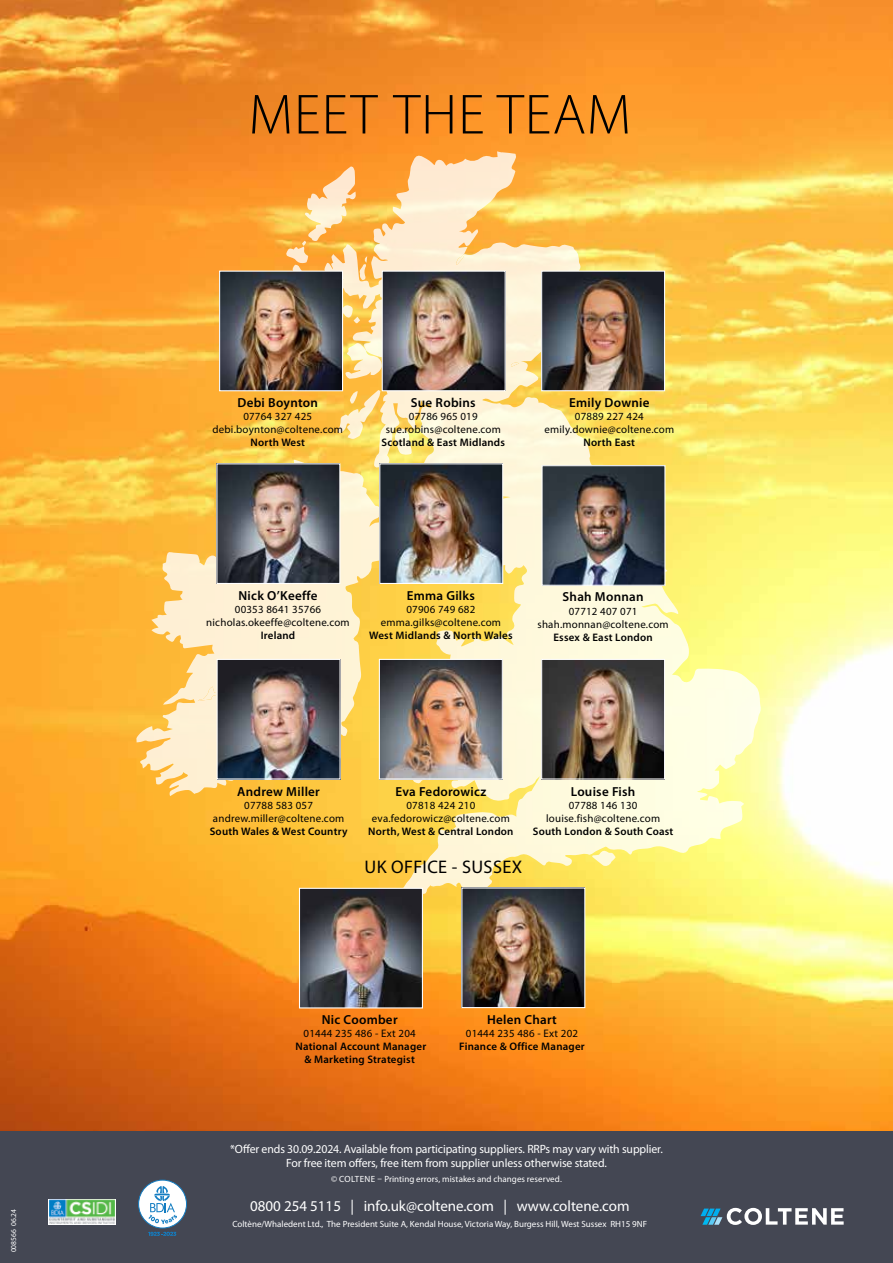
<style>
.page{position:relative;width:893px;height:1263px;background:#fff}
.page>*{position:absolute;margin:0;border:0;box-sizing:border-box;transform-origin:0 0}
.t1{font:300 57px "Myriad Pro";letter-spacing:.02em;color:#000}
.t2{font:18.3px "Myriad Pro";letter-spacing:.02em;color:#000}
.t3{font:15px "Myriad Pro";color:#fff}
.t4{font:600 13.05px "Myriad Pro";letter-spacing:.02em;color:#000}
.t5{font:12px/14.4px "Myriad Pro";letter-spacing:-.01em;color:#fff;text-align:center}
.t6{font:10.95px/13px "Myriad Pro";letter-spacing:.02em;color:#000;text-align:center}
.t7{font:600 10.95px/13px "Myriad Pro";letter-spacing:.02em;color:#000;text-align:center}
.t8{font:9px "Myriad Pro";color:#fff}
.t9{font:7.5px "Myriad Pro";color:#fff}
</style>
<div class="page">
<img style="left:0;top:0;width:893px;height:1131px">
<svg style="left:324px;top:151px;width:437px;height:763px;background:#fde48d"></svg>
<svg style="left:136px;top:460px;width:259px;height:336px;background:#f9d789"></svg>
<svg style="left:393px;top:428px;width:19px;height:27px"></svg>
<svg style="left:592px;top:850px;width:24px;height:17px"></svg>
<svg style="left:343px;top:340px;width:39px;height:39px;background:#fce5a8"></svg>
<svg style="left:338px;top:390px;width:42px;height:49px;background:#fcd87f"></svg>
<svg style="left:456px;top:254px;width:8px;height:10px"></svg>
<svg style="left:285px;top:166px;width:82px;height:157px;background:#fcc16c"></svg>
<svg style="left:511px;top:362px;width:8px;height:5px"></svg>
<svg style="left:198px;top:686px;width:19px;height:15px"></svg>
<div style="left:0;top:1131px;width:893px;height:132px;background:#444753"></div>
<img style="left:48px;top:1199px;width:67px;height:25px">
<svg style="left:700px;top:1208px;width:144px;height:17px"></svg>
<img style="left:543px;top:467px;width:120px;height:117px">
<div style="left:541px;top:465px;width:124px;height:121px;border:1px solid #fff"></div>
<img style="left:384px;top:273px;width:120px;height:116px">
<div style="left:382px;top:271px;width:124px;height:120px;border:1px solid #fff"></div>
<img style="left:218px;top:465px;width:120px;height:117px">
<img style="left:221px;top:273px;width:120px;height:116px">
<div style="left:219px;top:271px;width:124px;height:120px;border:1px solid #fff"></div>
<img style="left:381px;top:465px;width:120px;height:117px">
<div style="left:379px;top:463px;width:124px;height:121px;border:1px solid #fff"></div>
<img style="left:543px;top:273px;width:120px;height:116px">
<div style="left:541px;top:271px;width:124px;height:120px;border:1px solid #fff"></div>
<img style="left:301px;top:890px;width:120px;height:116px">
<div style="left:299px;top:888px;width:124px;height:120px;border:1px solid #fff"></div>
<img style="left:463px;top:889px;width:120px;height:117px">
<img style="left:543px;top:661px;width:120px;height:116px">
<div style="left:541px;top:659px;width:124px;height:120px;border:1px solid #fff"></div>
<img style="left:219px;top:661px;width:120px;height:116px">
<img style="left:381px;top:661px;width:120px;height:116px">
<div style="left:379px;top:659px;width:124px;height:120px;border:1px solid #fff"></div>
<div style="left:139px;top:1180px;width:48px;height:48px;background:#fff;border-radius:50%"></div>
<div style="left:138px;top:1180px;width:49px;height:48px;border:1px solid #137dc2;border-radius:50%"></div>
<svg style="left:148px;top:1186px;width:29px;height:38px"></svg>
<svg style="left:148px;top:1232px;width:28px;height:4px"></svg>
<p class="t9" style="left:9px;top:1252px;width:45px;rotate:-90deg">008566 06.24</p>
<h1 class="t1" style="left:249px;top:80px;width:384px">MEET THE TEAM</h1>
<p class="t4" style="left:237px;top:394px;width:82px">Debi Boynton</p>
<p class="t6" style="left:212px;top:409px;width:132px">07764 327 425 debi.boynton@coltene.com</p>
<p class="t7" style="left:250px;top:436px;width:56px">North West</p>
<p class="t4" style="left:411px;top:394px;width:66px">Sue Robins</p>
<p class="t6" style="left:386px;top:410px;width:117px">07786 965 019 sue.robins@coltene.com</p>
<p class="t7" style="left:382px;top:436px;width:125px">Scotland &amp; East Midlands</p>
<p class="t4" style="left:569px;top:394px;width:82px">Emily Downie</p>
<p class="t6" style="left:544px;top:409px;width:131px">07889 227 424 emily.downie@coltene.com</p>
<p class="t7" style="left:584px;top:436px;width:53px">North East</p>
<p class="t4" style="left:238px;top:587px;width:81px">Nick O’Keeffe</p>
<p class="t6" style="left:206px;top:602px;width:145px">00353 8641 35766 nicholas.okeeffe@coltene.com</p>
<p class="t7" style="left:261px;top:628px;width:36px">Ireland</p>
<p class="t4" style="left:407px;top:587px;width:70px">Emma Gilks</p>
<p class="t6" style="left:381px;top:602px;width:122px">07906 749 682 emma.gilks@coltene.com</p>
<p class="t7" style="left:369px;top:628px;width:145px">West Midlands &amp; North Wales</p>
<p class="t4" style="left:563px;top:589px;width:83px">Shah Monnan</p>
<p class="t6" style="left:537px;top:604px;width:133px">07712 407 071 shah.monnan@coltene.com</p>
<p class="t7" style="left:553px;top:630px;width:101px">Essex &amp; East London</p>
<p class="t4" style="left:237px;top:783px;width:84px">Andrew Miller</p>
<p class="t6" style="left:213px;top:798px;width:133px">07788 583 057 andrew.miller@coltene.com</p>
<p class="t7" style="left:210px;top:824px;width:139px">South Wales &amp; West Country</p>
<p class="t4" style="left:395px;top:783px;width:92px">Eva Fedorowicz</p>
<p class="t6" style="left:372px;top:798px;width:139px">07818 424 210 eva.fedorowicz@coltene.com</p>
<p class="t7" style="left:368px;top:824px;width:147px">North, West &amp; Central London</p>
<h2 class="t2" style="left:364px;top:855px;width:159px">UK OFFICE - SUSSEX</h2>
<p class="t4" style="left:571px;top:783px;width:66px">Louise Fish</p>
<p class="t6" style="left:546px;top:798px;width:116px">07788 146 130 louise.fish@coltene.com</p>
<p class="t7" style="left:533px;top:824px;width:142px">South London &amp; South Coast</p>
<p class="t4" style="left:322px;top:1011px;width:77px">Nic Coomber</p>
<p class="t6" style="left:304px;top:1027px;width:114px">01444 235 486 - Ext 204</p>
<p class="t7" style="left:296px;top:1040px;width:132px">National Account Manager &amp; Marketing Strategist</p>
<p class="t4" style="left:487px;top:1011px;width:71px">Helen Chart</p>
<p class="t6" style="left:466px;top:1026px;width:114px">01444 235 486 - Ext 202</p>
<p class="t7" style="left:459px;top:1039px;width:127px">Finance &amp; Office Manager</p>
<p class="t5" style="left:230px;top:1141px;width:434px">*Offer ends 30.09.2024. Available from participating suppliers. RRPs may vary with supplier.<br>For free item offers, free item from supplier unless otherwise stated.</p>
<p class="t8" style="left:331px;top:1173px;width:232px">© COLTENE – Printing errors, mistakes and changes reserved.</p>
<h3 class="t3" style="left:250px;top:1196px;width:381px">0800 254 5115 | info.uk@coltene.com | www.coltene.com</h3>
<p class="t8" style="left:232px;top:1218px;width:416px">Coltène/Whaledent Ltd., The President Suite A, Kendal House, Victoria Way, Burgess Hill, West Sussex RH15 9NF</p>
</div>
